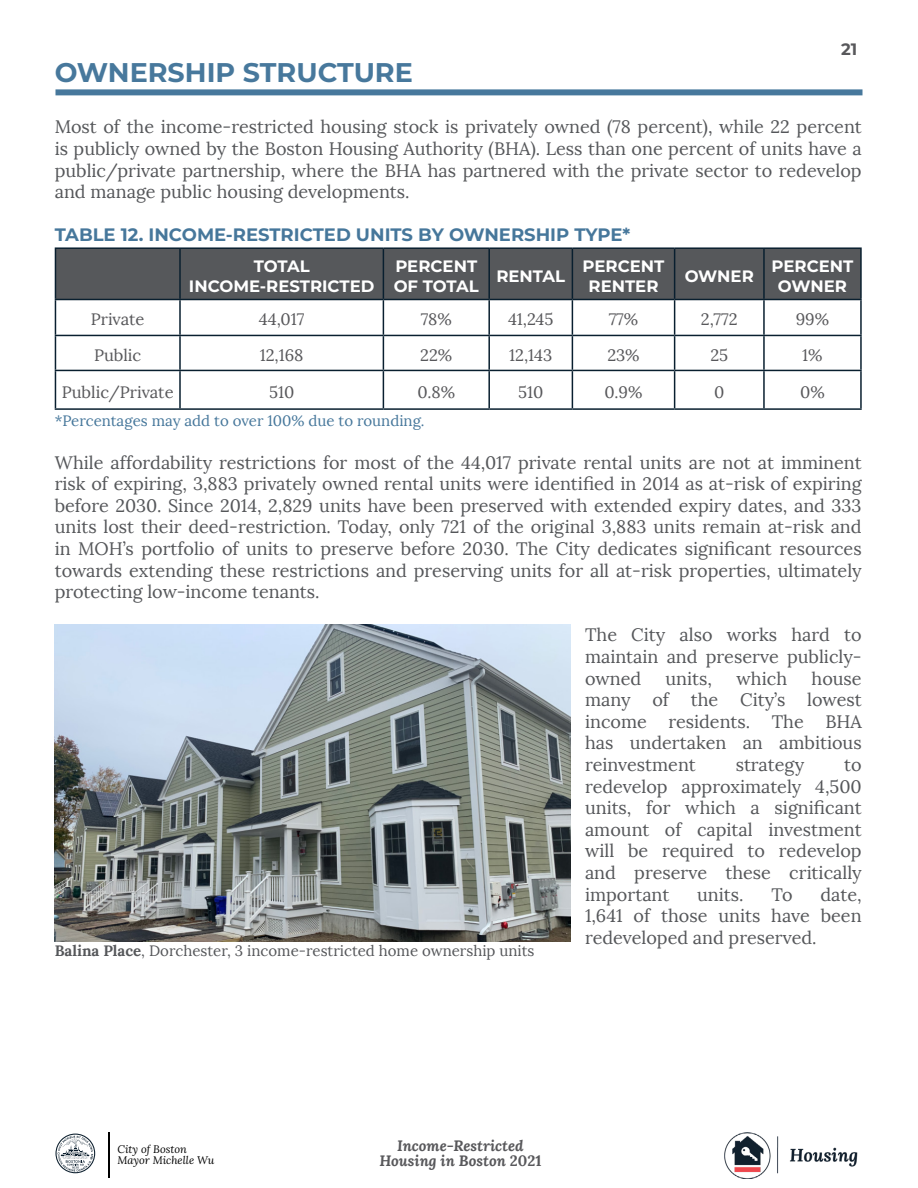
<style>
.page{position:relative;width:918px;height:1188px;background:#fff}
.page>*{position:absolute;margin:0;border:0;box-sizing:border-box;transform-origin:0 0}
.t1{font:700 27px "Montserrat";color:#47789c}
.t2{font:18px/21.6px "Lora";color:#55575a;text-align:justify}
.t3{font:700 18px "Montserrat";color:#46779b}
.t4{font:16.5px "Lora";color:#58585b}
.t5{font:700 16.5px/19.8px "Montserrat";color:#fff;text-align:center}
.t6{font:700 16.5px "Montserrat";color:#58585b}
.t7{font:15px "Lora";color:#55575a}
.t8{font:15px "Lora";color:#46779b}
.t9{font:italic 700 15px/15px "Lora";color:#58585b;text-align:center}
.t10{font:italic 10.95px/10.9px "Lora";color:#000}
.s1{font-weight:700}
.s2{font-style:normal}
</style>
<div class="page">
<hr style="left:109px;top:1132px;width:1px;height:46px;background:#000">
<svg style="left:56px;top:1134px;width:39px;height:39px"></svg>
<img style="left:724px;top:1133px;width:134px;height:45px">
<div style="left:56px;top:249px;width:804px;height:50px;background:#56585b"></div>
<hr style="left:860px;top:371px;width:2px;height:37px;background:#091f2f">
<hr style="left:764px;top:408px;width:98px;height:2px;background:#091f2f">
<hr style="left:55px;top:371px;width:1px;height:37px;background:#091f2f">
<hr style="left:55px;top:408px;width:125px;height:2px;background:#091f2f">
<hr style="left:179px;top:249px;width:2px;height:50px;background:#091f2f">
<hr style="left:179px;top:300px;width:2px;height:35px;background:#091f2f">
<hr style="left:179px;top:336px;width:2px;height:34px;background:#091f2f">
<hr style="left:179px;top:371px;width:2px;height:37px;background:#091f2f">
<hr style="left:180px;top:408px;width:203px;height:2px;background:#091f2f">
<hr style="left:383px;top:249px;width:1px;height:50px;background:#091f2f">
<hr style="left:383px;top:300px;width:1px;height:35px;background:#091f2f">
<hr style="left:383px;top:336px;width:1px;height:34px;background:#091f2f">
<hr style="left:383px;top:371px;width:1px;height:37px;background:#091f2f">
<hr style="left:383px;top:408px;width:106px;height:2px;background:#091f2f">
<hr style="left:488px;top:249px;width:2px;height:50px;background:#091f2f">
<hr style="left:488px;top:300px;width:2px;height:35px;background:#091f2f">
<hr style="left:488px;top:336px;width:2px;height:34px;background:#091f2f">
<hr style="left:488px;top:371px;width:2px;height:37px;background:#091f2f">
<hr style="left:489px;top:408px;width:83px;height:2px;background:#091f2f">
<hr style="left:572px;top:249px;width:1px;height:50px;background:#091f2f">
<hr style="left:572px;top:300px;width:1px;height:35px;background:#091f2f">
<hr style="left:572px;top:336px;width:1px;height:34px;background:#091f2f">
<hr style="left:572px;top:371px;width:1px;height:37px;background:#091f2f">
<hr style="left:572px;top:408px;width:103px;height:2px;background:#091f2f">
<hr style="left:674px;top:249px;width:1px;height:50px;background:#091f2f">
<hr style="left:763px;top:249px;width:2px;height:50px;background:#091f2f">
<hr style="left:674px;top:300px;width:1px;height:35px;background:#091f2f">
<hr style="left:763px;top:300px;width:2px;height:35px;background:#091f2f">
<hr style="left:674px;top:336px;width:1px;height:34px;background:#091f2f">
<hr style="left:763px;top:336px;width:2px;height:34px;background:#091f2f">
<hr style="left:674px;top:371px;width:1px;height:37px;background:#091f2f">
<hr style="left:763px;top:371px;width:2px;height:37px;background:#091f2f">
<hr style="left:675px;top:408px;width:89px;height:2px;background:#091f2f">
<hr style="left:55px;top:247px;width:125px;height:2px;background:#091f2f">
<hr style="left:55px;top:249px;width:1px;height:50px;background:#091f2f">
<hr style="left:180px;top:247px;width:203px;height:2px;background:#091f2f">
<hr style="left:383px;top:247px;width:106px;height:2px;background:#091f2f">
<hr style="left:489px;top:247px;width:83px;height:2px;background:#091f2f">
<hr style="left:572px;top:247px;width:103px;height:2px;background:#091f2f">
<hr style="left:675px;top:247px;width:89px;height:2px;background:#091f2f">
<hr style="left:764px;top:247px;width:98px;height:2px;background:#091f2f">
<hr style="left:860px;top:249px;width:2px;height:50px;background:#091f2f">
<hr style="left:55px;top:299px;width:125px;height:1px;background:#091f2f">
<hr style="left:55px;top:300px;width:1px;height:35px;background:#091f2f">
<hr style="left:180px;top:299px;width:203px;height:1px;background:#091f2f">
<hr style="left:383px;top:299px;width:106px;height:1px;background:#091f2f">
<hr style="left:489px;top:299px;width:83px;height:1px;background:#091f2f">
<hr style="left:572px;top:299px;width:103px;height:1px;background:#091f2f">
<hr style="left:675px;top:299px;width:89px;height:1px;background:#091f2f">
<hr style="left:764px;top:299px;width:98px;height:1px;background:#091f2f">
<hr style="left:860px;top:300px;width:2px;height:35px;background:#091f2f">
<hr style="left:55px;top:335px;width:125px;height:1px;background:#091f2f">
<hr style="left:55px;top:336px;width:1px;height:34px;background:#091f2f">
<hr style="left:180px;top:335px;width:203px;height:1px;background:#091f2f">
<hr style="left:383px;top:335px;width:106px;height:1px;background:#091f2f">
<hr style="left:489px;top:335px;width:83px;height:1px;background:#091f2f">
<hr style="left:572px;top:335px;width:103px;height:1px;background:#091f2f">
<hr style="left:675px;top:335px;width:89px;height:1px;background:#091f2f">
<hr style="left:764px;top:335px;width:98px;height:1px;background:#091f2f">
<hr style="left:860px;top:336px;width:2px;height:34px;background:#091f2f">
<hr style="left:55px;top:370px;width:125px;height:1px;background:#091f2f">
<hr style="left:180px;top:370px;width:203px;height:1px;background:#091f2f">
<hr style="left:383px;top:370px;width:106px;height:1px;background:#091f2f">
<hr style="left:489px;top:370px;width:83px;height:1px;background:#091f2f">
<hr style="left:572px;top:370px;width:103px;height:1px;background:#091f2f">
<hr style="left:675px;top:370px;width:89px;height:1px;background:#091f2f">
<hr style="left:764px;top:370px;width:98px;height:1px;background:#091f2f">
<div style="left:56px;top:89px;width:806px;height:6px;background:#47789c"></div>
<img style="left:55px;top:625px;width:515px;height:316px">
<p class="t6" style="left:841px;top:37px;width:18px">21</p>
<h1 class="t1" style="left:55px;top:53px;width:360px">OWNERSHIP STRUCTURE</h1>
<p class="t2" style="left:55px;top:116px;width:809px">Most of the income-restricted housing stock is privately owned (78 percent), while 22 percent is publicly owned by the Boston Housing Authority (BHA). Less than one percent of units have a public/private partnership, where the BHA has partnered with the private sector to redevelop and manage public housing developments.</p>
<p class="t3" style="left:55px;top:222px;width:577px">TABLE 12. INCOME-RESTRICTED UNITS BY OWNERSHIP TYPE*</p>
<p class="t5" style="left:189px;top:255px;width:187px">TOTAL<br>INCOME-RESTRICTED</p>
<p class="t5" style="left:394px;top:255px;width:87px;text-align:left">PERCENT<br>OF TOTAL</p>
<p class="t5" style="left:496px;top:265px;width:70px">RENTAL</p>
<p class="t5" style="left:583px;top:255px;width:83px">PERCENT<br>RENTER</p>
<p class="t5" style="left:685px;top:265px;width:71px">OWNER</p>
<p class="t5" style="left:772px;top:255px;width:83px">PERCENT<br>OWNER</p>
<p class="t4" style="left:91px;top:309px;width:55px">Private</p>
<p class="t4" style="left:259px;top:309px;width:47px">44,017</p>
<p class="t4" style="left:421px;top:309px;width:33px">78%</p>
<p class="t4" style="left:508px;top:309px;width:47px">41,245</p>
<p class="t4" style="left:609px;top:309px;width:31px">77%</p>
<p class="t4" style="left:701px;top:309px;width:38px">2,772</p>
<p class="t4" style="left:796px;top:309px;width:35px">99%</p>
<p class="t4" style="left:94px;top:345px;width:49px">Public</p>
<p class="t4" style="left:260px;top:345px;width:45px">12,168</p>
<p class="t4" style="left:420px;top:345px;width:34px">22%</p>
<p class="t4" style="left:509px;top:345px;width:45px">12,143</p>
<p class="t4" style="left:607px;top:345px;width:34px">23%</p>
<p class="t4" style="left:710px;top:345px;width:19px">25</p>
<p class="t4" style="left:802px;top:345px;width:22px">1%</p>
<p class="t4" style="left:62px;top:382px;width:113px">Public/Private</p>
<p class="t4" style="left:269px;top:382px;width:27px">510</p>
<p class="t4" style="left:417px;top:382px;width:39px">0.8%</p>
<p class="t4" style="left:518px;top:382px;width:27px">510</p>
<p class="t4" style="left:605px;top:382px;width:39px">0.9%</p>
<p class="t4" style="left:714px;top:382px;width:12px">0</p>
<p class="t4" style="left:800px;top:382px;width:26px">0%</p>
<p class="t8" style="left:55px;top:411px;width:371px">*Percentages may add to over 100% due to rounding.</p>
<p class="t2" style="left:55px;top:452px;width:809px">While affordability restrictions for most of the 44,017 private rental units are not at imminent risk of expiring, 3,883 privately owned rental units were identified in 2014 as at-risk of expiring before 2030. Since 2014, 2,829 units have been preserved with extended expiry dates, and 333 units lost their deed-restriction. Today, only 721 of the original 3,883 units remain at-risk and in MOH’s portfolio of units to preserve before 2030. The City dedicates significant resources towards extending these restrictions and preserving units for all at-risk properties, ultimately protecting low-income tenants.</p>
<p class="t2" style="left:585px;top:624px;width:278px">The City also works hard to maintain and preserve publicly&shy;owned</p>
<p class="t2" style="left:585px;top:668px;width:278px;text-indent:227px">house many of the City’s lowest income residents. The BHA has undertaken an ambitious reinvestment</p>
<p class="t2" style="left:666px;top:668px;width:48px">units,</p>
<p class="t2" style="left:737px;top:668px;width:52px">which</p>
<p class="t2" style="left:585px;top:754px;width:278px;text-indent:259px">to redevelop approximately 4,500 units, for which a significant amount of capital investment will be required to redevelop and preserve these critically important</p>
<p class="t2" style="left:736px;top:754px;width:70px">strategy</p>
<p class="t2" style="left:585px;top:884px;width:278px;text-indent:235px">date, 1,641 of those units have been redeveloped and preserved.</p>
<p class="t2" style="left:697px;top:884px;width:48px">units.</p>
<p class="t2" style="left:771px;top:884px;width:23px">To</p>
<p class="t7" style="left:55px;top:942px;width:481px"><span class="s1">Balina Place</span>, Dorchester, 3 income-restricted home ownership units</p>
<p class="t10" style="left:118px;top:1144px;width:98px">City of Boston<br>Mayor Michelle Wu</p>
<p class="t9" style="left:379px;top:1138px;width:164px">Income-Restricted<br>Housing in Boston <span class="s2">2021</span></p>
</div>
